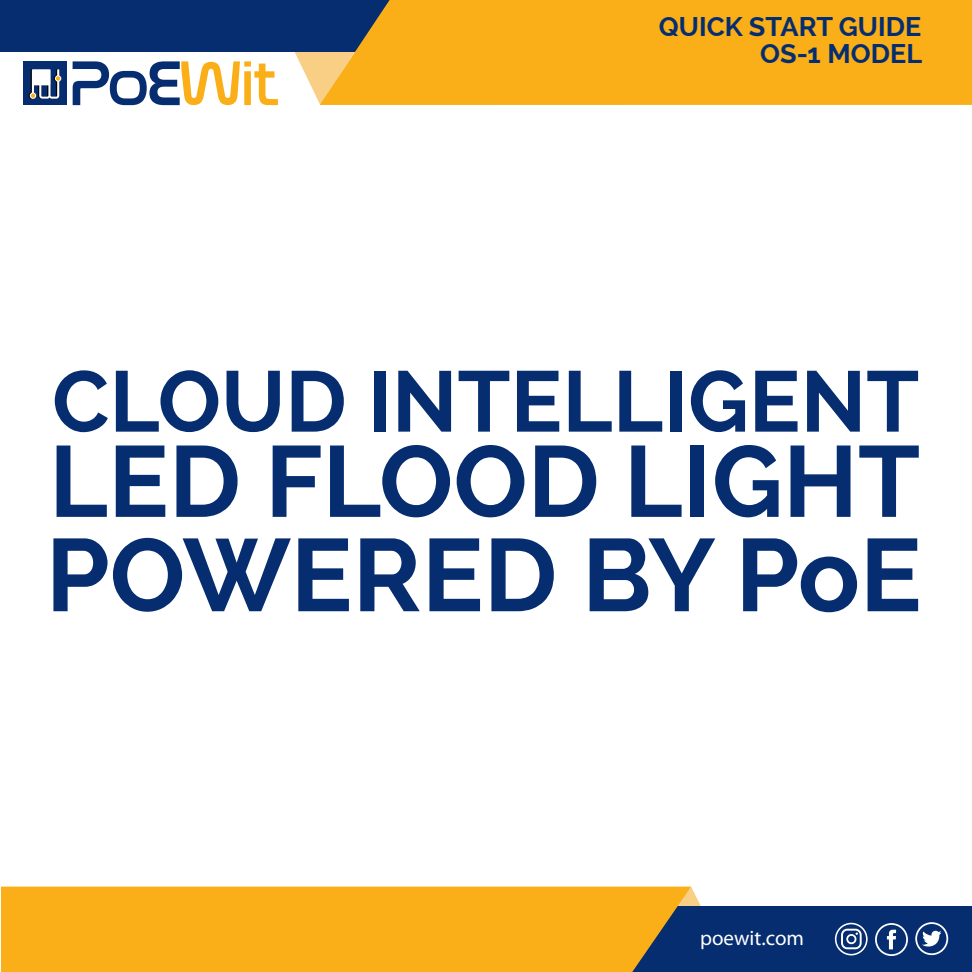
<style>
.page{position:relative;width:972px;height:972px;background:#fff}
.page>*{position:absolute;margin:0;border:0;box-sizing:border-box;transform-origin:0 0}
.Paragraph{font:700 102.6px "Raleway";color:#052d6f}
.Paragraph-2{font:700 100.5px "Raleway";color:#052d6f}
.Paragraph-3{font:700 85.8px "Raleway";color:#052d6f}
.t1{font:700 27px "Raleway";color:#052d6f}
.t2{font:21px "Myriad Pro";color:#fff}
</style>
<div class="page">
<svg style="left:294px;top:52px;width:26px;height:53px"></svg>
<div style="left:0;top:0;width:972px;height:52px;background:#052d6f"></div>
<div style="left:320px;top:0;width:652px;height:105px;background:#faaf18"></div>
<svg style="left:691px;top:887px;width:10px;height:19px"></svg>
<div style="left:8px;top:906px;width:964px;height:66px;background:#052d6f"></div>
<div style="left:1px;top:887px;width:690px;height:85px;background:#faaf18"></div>
<svg style="left:915px;top:922px;width:33px;height:33px"></svg>
<svg style="left:875px;top:923px;width:33px;height:33px"></svg>
<svg style="left:835px;top:923px;width:33px;height:32px"></svg>
<div style="left:23px;top:61px;width:44px;height:44px;background:#052d6f"></div>
<svg style="left:254px;top:64px;width:24px;height:41px"></svg>
<div style="left:244px;top:71px;width:7px;height:34px;background:#faaf18"></div>
<div style="left:244px;top:61px;width:7px;height:6px;background:#faaf18"></div>
<svg style="left:73px;top:61px;width:167px;height:44px"></svg>
<svg style="left:29px;top:69px;width:32px;height:30px"></svg>
<p class="t1" style="left:659px;top:11px;width:264px">QUICK START GUIDE</p>
<p class="t1" style="left:760px;top:38px;width:164px">OS-1 MODEL</p>
<p class="Paragraph-3" style="left:52px;top:352px;width:869px">CLOUD INTELLIGENT</p>
<p class="Paragraph-2" style="left:49px;top:424px;width:873px">LED FLOOD LIGHT</p>
<p class="Paragraph" style="left:46px;top:517px;width:878px">POWERED BY PoE</p>
<p class="t2" style="left:700px;top:925px;width:105px">poewit.com</p>
</div>
